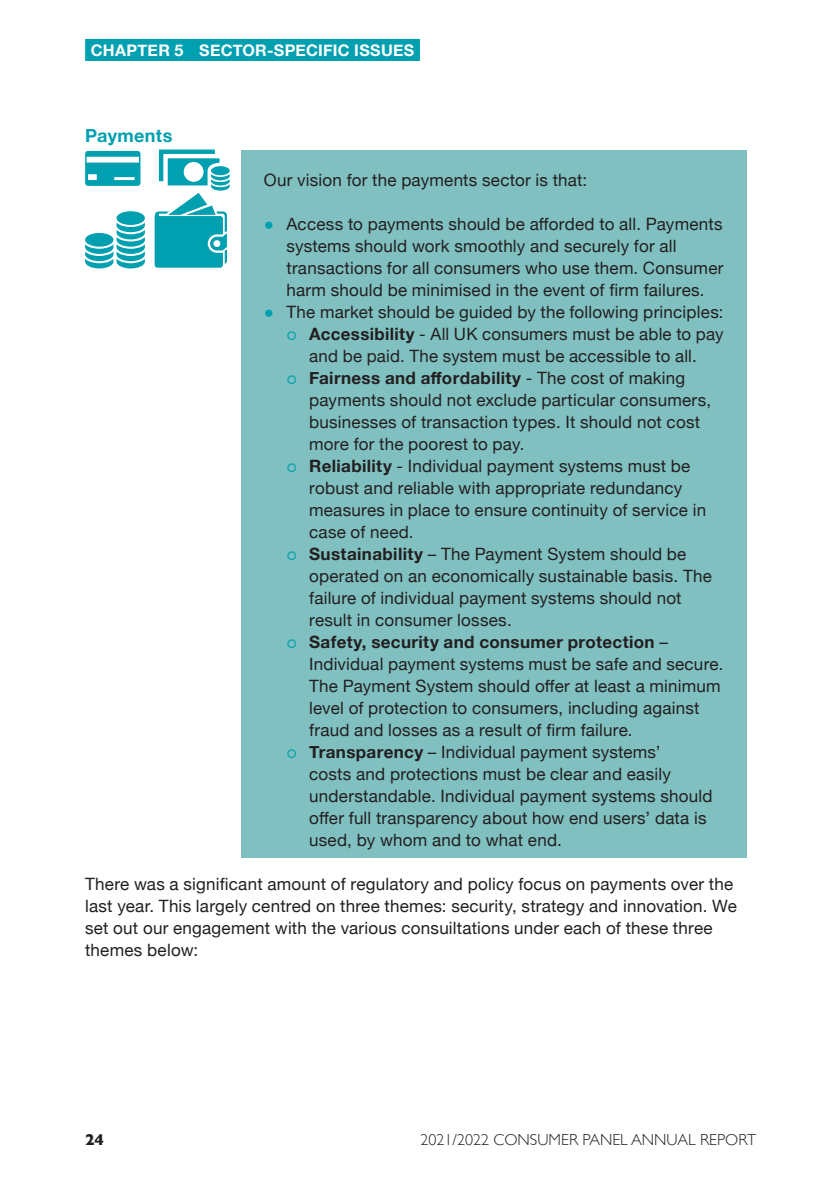
<style>
.page{position:relative;width:840px;height:1191px;background:#fff}
.page>*{position:absolute;margin:0;border:0;box-sizing:border-box;transform-origin:0 0}
.Subhead_2{font:700 18px "Helvetica Neue";color:#00a0b0}
.Body_Copy{font:17px/22px "Helvetica Neue";letter-spacing:.015em;color:#231f20}
.t1{font:300 16px "Gill Sans";color:#231f20}
.t2{font:700 16px "Helvetica Neue";letter-spacing:.02em;color:#fff}
.t3{font:700 16px "Gill Sans";color:#231f20}
.s1{font-family:"Arial";color:#00a0b0}
.s2{font-weight:700}
</style>
<div class="page">
<div style="left:85px;top:39px;width:334px;height:22px;background:#00a0b0"></div>
<div style="left:241px;top:150px;width:504px;height:707px;background:#80c0c0"></div>
<svg style="left:85px;top:151px;width:55px;height:35px"></svg>
<svg style="left:85px;top:211px;width:60px;height:57px"></svg>
<svg style="left:154px;top:149px;width:75px;height:119px"></svg>
<p class="t2" style="left:91px;top:38px;width:325px">Chapter 5 Sector-specific issues</p>
<p class="Subhead_2" style="left:85px;top:121px;width:89px">Payments</p>
<p class="Body_Copy" style="left:263px;top:170px;width:325px">Our vision for the payments sector is that:</p>
<p class="Body_Copy" style="left:286px;top:214px;width:438px;text-indent:-23px"><span class="s1">●</span> Access to payments should be afforded to all. Payments systems should work smoothly and securely for all transactions for all consumers who use them. Consumer harm should be minimised in the event of firm failures.</p>
<p class="Body_Copy" style="left:263px;top:302px;width:461px"><span class="s1">●</span> The market should be guided by the following principles:</p>
<p class="Body_Copy" style="left:309px;top:324px;width:415px"><span class="s2">Accessibility</span> - All UK consumers must be able to pay and be paid. The system must be accessible to all.</p>
<p class="Body_Copy" style="left:309px;top:368px;width:403px"><span class="s2">Fairness and affordability</span> - The cost of making payments should not exclude particular consumers, businesses of transaction types. It should not cost more for the poorest to pay.</p>
<p class="Body_Copy" style="left:309px;top:456px;width:398px"><span class="s2">Reliability</span> - Individual payment systems must be robust and reliable with appropriate redundancy measures in place to ensure continuity of service in case of need.</p>
<p class="Body_Copy" style="left:309px;top:544px;width:404px"><span class="s2">Sustainability</span> – The Payment System should be operated on an economically sustainable basis. The failure of individual payment systems should not result in consumer losses.</p>
<p class="Body_Copy" style="left:309px;top:632px;width:415px"><span class="s2">Safety, security and consumer protection</span> – Individual payment systems must be safe and secure.<br>The Payment System should offer at least a minimum level of protection to consumers, including against fraud and losses as a result of firm failure.</p>
<p class="Body_Copy" style="left:309px;top:742px;width:404px"><span class="s2">Transparency</span> – Individual payment systems’<br>costs and protections must be clear and easily understandable. Individual payment systems should offer full transparency about how end users’ data is used, by whom and to what end.</p>
<p class="Body_Copy" style="left:85px;top:874px;width:653px">There was a significant amount of regulatory and policy focus on payments over the last year. This largely centred on three themes: security, strategy and innovation. We set out our engagement with the various consuiltations under each of these three themes below:</p>
<p class="t3" style="left:85px;top:1127px;width:21px">24</p>
<p class="t1" style="left:420px;top:1127px;width:337px">2021/2022 CONSUMER PANEL ANNUAL REPORT</p>
</div>
